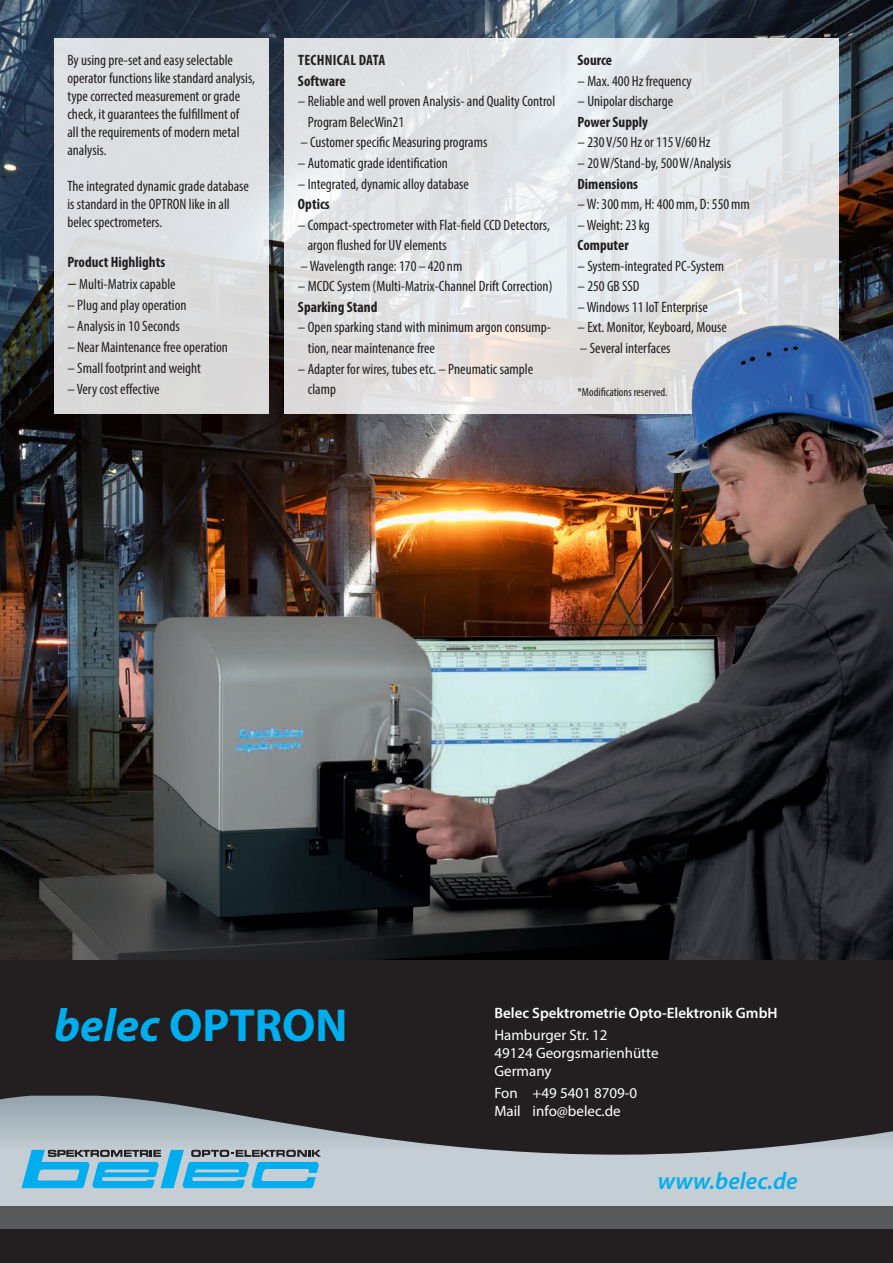
<style>
.page{position:relative;width:893px;height:1263px;background:#fff}
.page>*{position:absolute;margin:0;border:0;box-sizing:border-box;transform-origin:0 0}
.t1{font:700 46.5px "Myriad Pro";color:#00aeef}
.t2{font:italic 600 24px "Myriad Pro";letter-spacing:.005em;color:#00aeef}
.t3{font:condensed 15px/18px "Myriad Pro";color:#231f20}
.t4{font:700 condensed 15px/20.5px "Myriad Pro";color:#231f20}
.t5{font:15px/18px "Myriad Pro";color:#fff}
.t6{font:600 15px "Myriad Pro";color:#fff}
.t7{font:condensed 12px "Myriad Pro";color:#231f20}
.s1{font-size:18px}
.s2{font-style:italic}
</style>
<div class="page">
<img style="left:0;top:0;width:893px;height:198px">
<svg style="left:285px;top:38px;width:554px;height:160px;background:#e1e4e6"></svg>
<img style="left:0;top:198px;width:893px;height:762px">
<div style="left:54px;top:38px;width:215px;height:376px;background:#dcdee1"></div>
<div style="left:0;top:960px;width:893px;height:303px;background:#231f20"></div>
<svg style="left:0;top:1096px;width:893px;height:110px"></svg>
<svg style="left:22px;top:1150px;width:299px;height:38px;background:#59afd0"></svg>
<div style="left:0;top:1206px;width:893px;height:22px;background:#57585a"></div>
<p class="t3" style="left:67px;top:51px;width:189px">By using pre-set and easy selectable operator functions like standard analysis, type corrected measurement or grade check, it guarantees the fulfillment of<br>all the requirements of modern metal analysis.</p>
<p class="t3" style="left:67px;top:177px;width:183px">The integrated dynamic grade database is standard in the OPTRON like in all belec spectrometers.</p>
<p class="t4" style="left:67px;top:252px;width:99px">Product Highlights</p>
<p class="t3" style="left:67px;top:275px;width:110px"><span class="s1">–</span> Multi-Matrix capable</p>
<p class="t3" style="left:67px;top:296px;width:121px">– Plug and play operation</p>
<p class="t3" style="left:67px;top:317px;width:114px">– Analysis in 10 Seconds</p>
<p class="t3" style="left:67px;top:338px;width:162px">– Near Maintenance free operation</p>
<p class="t3" style="left:67px;top:359px;width:135px">– Small footprint and weight</p>
<p class="t3" style="left:67px;top:380px;width:94px">– Very cost effective</p>
<p class="t4" style="left:298px;top:50px;width:89px">TECHNICAL DATA<br>Software</p>
<p class="t3" style="left:308px;top:91px;width:249px;line-height:20.5px;text-indent:-10px">– Reliable and well proven Analysis- and Quality Control<br>Program BelecWin21</p>
<p class="t3" style="left:300px;top:133px;width:189px">– Customer specific Measuring programs</p>
<p class="t3" style="left:298px;top:154px;width:151px">– Automatic grade identification</p>
<p class="t3" style="left:298px;top:174px;width:172px">– Integrated, dynamic alloy database</p>
<p class="t4" style="left:298px;top:194px;width:33px">Optics</p>
<p class="t3" style="left:308px;top:214px;width:244px;line-height:20.5px;text-indent:-10px">– Compact-spectrometer with Flat-field CCD Detectors, argon flushed for UV elements</p>
<p class="t3" style="left:300px;top:257px;width:163px">– Wavelength range: 170 –420 nm</p>
<p class="t3" style="left:298px;top:277px;width:256px">– MCDC System (Multi-Matrix-Channel Drift Correction)</p>
<p class="t4" style="left:298px;top:296px;width:81px">Sparking Stand</p>
<p class="t3" style="left:308px;top:317px;width:245px;line-height:20.5px;text-indent:-10px">– Open sparking stand with minimum argon consump&shy;tion, near maintenance free</p>
<p class="t3" style="left:308px;top:358px;width:227px;line-height:20.5px;text-indent:-10px">– Adapter for wires, tubes etc. – Pneumatic sample clamp</p>
<p class="t4" style="left:577px;top:50px;width:36px">Source</p>
<p class="t3" style="left:577px;top:72px;width:116px">– Max. 400 Hz frequency</p>
<p class="t3" style="left:577px;top:92px;width:97px">– Unipolar discharge</p>
<p class="t4" style="left:577px;top:111px;width:72px">Power Supply</p>
<p class="t3" style="left:577px;top:133px;width:135px">– 230V/50 Hz or 115V/60 Hz</p>
<p class="t3" style="left:577px;top:154px;width:155px">– 20W/Stand-by, 500W/Analysis</p>
<p class="t4" style="left:577px;top:173px;width:62px">Dimensions</p>
<p class="t3" style="left:577px;top:195px;width:174px">– W: 300mm, H: 400mm, D: 550mm</p>
<p class="t3" style="left:577px;top:216px;width:74px">– Weight: 23kg</p>
<p class="t4" style="left:577px;top:235px;width:53px">Computer</p>
<p class="t3" style="left:577px;top:257px;width:148px">– System-integrated PC-System</p>
<p class="t3" style="left:577px;top:277px;width:64px">– 250 GB SSD</p>
<p class="t3" style="left:577px;top:298px;width:132px">– Windows 11 IoT Enterprise</p>
<p class="t3" style="left:577px;top:318px;width:151px">– Ext. Monitor, Keyboard, Mouse</p>
<p class="t3" style="left:580px;top:339px;width:92px">– Several interfaces</p>
<p class="t7" style="left:577px;top:385px;width:91px">*Modifications reserved.</p>
<h1 class="t1" style="left:54px;top:995px;width:295px"><span class="s2">belec</span> OPTRON</h1>
<p class="t6" style="left:494px;top:1003px;width:285px">Belec Spektrometrie Opto-Elektronik GmbH</p>
<p class="t5" style="left:494px;top:1026px;width:166px">Hamburger Str. 12<br>49124 Georgsmarienhütte<br>Germany</p>
<p class="t5" style="left:494px;top:1084px;width:144px">Fon +49 5401 8709-0<br>Mail info@belec.de</p>
<h2 class="t2" style="left:658px;top:1165px;width:141px">www.belec.de</h2>
</div>
